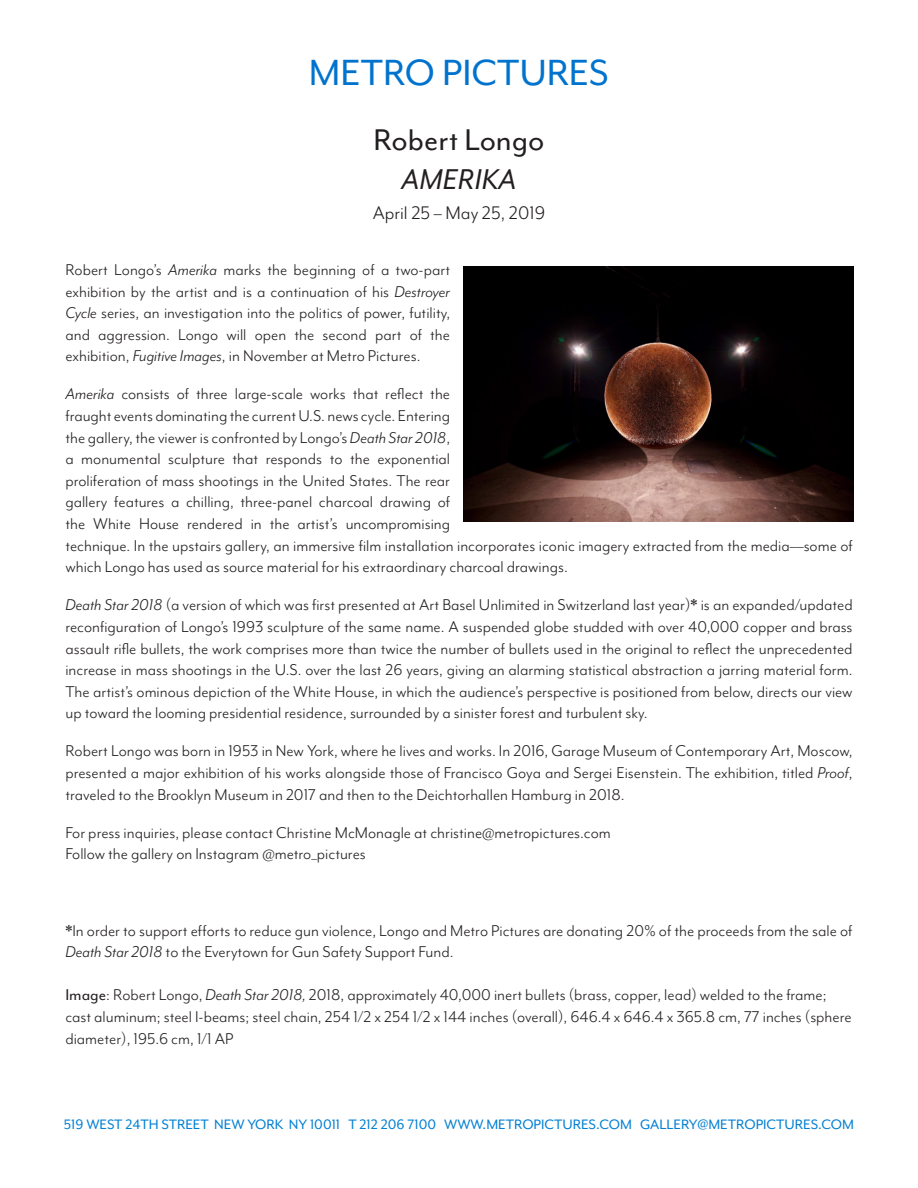
<style>
.page{position:relative;width:918px;height:1188px;background:#fff}
.page>*{position:absolute;margin:0;border:0;box-sizing:border-box;transform-origin:0 0}
.t1{font:42px "Mr Eaves Mod OT";color:#0073ce}
.t2{font:34.5px "Mr Eaves Mod OT";color:#231f20}
.t3{font:italic 33px "Mr Eaves Mod OT";color:#231f20}
.t4{font:21px "Mr Eaves Mod OT";color:#231f20}
.t5{font:18px/21.6px "Mr Eaves Mod OT";color:#231f20}
.t6{font:15.75px "Mr Eaves Mod OT";color:#007fd3}
.s1{font-style:italic}
.s2{font-style:inherit}
</style>
<div class="page">
<img style="left:464px;top:266px;width:390px;height:256px">
<h1 class="t1" style="left:309px;top:49px;width:302px">METRO PICTURES</h1>
<h2 class="t2" style="left:373px;top:121px;width:173px">Robert Longo</h2>
<h3 class="t3" style="left:401px;top:161px;width:117px">AMERIKA</h3>
<p class="t4" style="left:373px;top:201px;width:174px">April 25 – May 25, 2019</p>
<p class="t5" style="left:65px;top:259px;width:386px;text-align:justify">Robert Longo’s <span class="s1">Amerika</span> marks the beginning of a two-part exhibition by the artist and is a continuation of his <span class="s1">Destroyer Cycle</span> series, an investigation into the politics of power, futility, and aggression. Longo will open the second part of the exhibition, <span class="s1">Fugitive Images</span>, in November at Metro Pictures.</p>
<p class="t5" style="left:65px;top:383px;width:789px"><span class="s1">Amerika</span> consists of three large-scale works that reflect the<br>fraught events dominating the current U.S. news cycle. Entering<br>the gallery, the viewer is confronted by Longo’s <span class="s1">Death Star 2018</span>,<br>a monumental sculpture that responds to the exponential<br>proliferation of mass shootings in the United States. The rear<br>gallery features a chilling, three-panel charcoal drawing of<br>the White House rendered in the artist’s uncompromising<br>technique. In the upstairs gallery, an immersive film installation incorporates iconic imagery extracted from the media––some of which Longo has used as source material for his extraordinary charcoal drawings.</p>
<p class="t5" style="left:65px;top:594px;width:789px;text-align:justify"><span class="s1">Death Star 2018</span> (a version of which was first presented at Art Basel Unlimited in Switzerland last year)<span class="s2">*</span> is an expanded/updated reconfiguration of Longo’s 1993 sculpture of the same name. A suspended globe studded with over 40,000 copper and brass assault rifle bullets, the work comprises more than twice the number of bullets used in the original to reflect the unprecedented increase in mass shootings in the U.S. over the last 26 years, giving an alarming statistical abstraction a jarring material form.<br>The artist’s ominous depiction of the White House, in which the audience’s perspective is positioned from below, directs our view up toward the looming presidential residence, surrounded by a sinister forest and turbulent sky.</p>
<p class="t5" style="left:65px;top:741px;width:789px;text-align:justify">Robert Longo was born in 1953 in New York, where he lives and works. In 2016, Garage Museum of Contemporary Art, Moscow, presented a major exhibition of his works alongside those of Francisco Goya and Sergei Eisenstein. The exhibition, titled <span class="s1">Proof</span>, traveled to the Brooklyn Museum in 2017 and then to the Deichtorhallen Hamburg in 2018.</p>
<p class="t5" style="left:65px;top:822px;width:547px">For press inquiries, please contact Christine McMonagle at christine@metropictures.com<br>Follow the gallery on Instagram @metro_pictures</p>
<p class="t5" style="left:65px;top:920px;width:789px"><span class="s2">*</span>In order to support efforts to reduce gun violence, Longo and Metro Pictures are donating 20% of the proceeds from the sale of<br><span class="s1">Death Star 2018</span> to the Everytown for Gun Safety Support Fund.</p>
<p class="t5" style="left:65px;top:984px;width:788px"><span class="s2">Image</span>: Robert Longo, <span class="s1">Death Star 2018,</span> 2018, approximately 40,000 inert bullets (brass, copper, lead) welded to the frame; cast aluminum; steel I-beams; steel chain, 254 1/2 x 254 1/2 x 144 inches (overall), 646.4 x 646.4 x 365.8 cm, 77 inches (sphere diameter), 195.6 cm, 1/1 AP</p>
<p class="t6" style="left:64px;top:1116px;width:792px">519 WEST 24TH STREET NEW YORK NY 10011 T 212 206 7100 WWW.METROPICTURES.COM GALLERY@METROPICTURES.COM</p>
</div>
